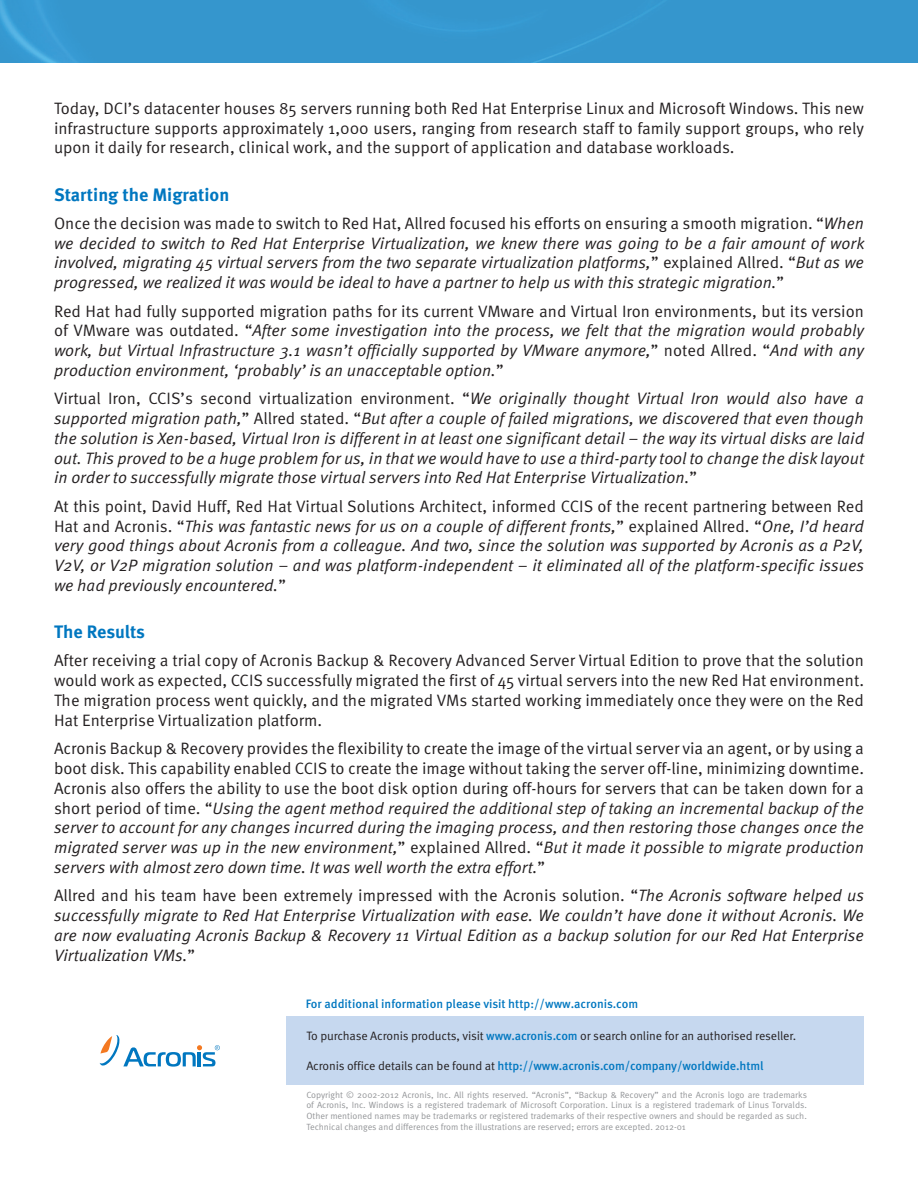
<style>
.page{position:relative;width:918px;height:1188px;background:#fff}
.page>*{position:absolute;margin:0;border:0;box-sizing:border-box;transform-origin:0 0}
.t1{font:700 18px "Meta Pro";color:#0077c0}
.Current_Text{font:italic 16.5px/19.8px "Meta Pro";color:#231f20;text-align:justify}
.Current_Text-2{font:16.5px/19.8px "Meta Pro";color:#231f20;text-align:justify}
.addreses{font:12.15px "Meta Pro";letter-spacing:-.01em;color:#231f20}
.addreses-2{font:500 12.15px "Meta Pro";letter-spacing:-.01em;color:#0077c0}
.body_bold{font:500 12.15px "Meta Pro";color:#0077c0}
.body_text{font:9px/10.8px "Meta Pro";color:#939598;text-align:justify}
.s1{font-style:normal}
.s2{font-style:italic}
.s3{font-weight:500;color:#0077c0}
.s4{font-weight:400;color:#231f20}
</style>
<div class="page">
<div style="left:0;top:0;width:918px;height:62px;background:#3596cd"></div>
<svg style="left:100px;top:1035px;width:120px;height:32px"></svg>
<div style="left:286px;top:1016px;width:578px;height:69px;background:#c6d8ef"></div>
<p class="Current_Text-2" style="left:54px;top:99px;width:812px">Today, DCI’s datacenter houses 85 servers running both Red Hat Enterprise Linux and Microsoft Windows. This new infrastructure supports approximately 1,000 users, ranging from research staff to family support groups, who rely upon it daily for research, clinical work, and the support of application and database workloads.</p>
<p class="t1" style="left:54px;top:183px;width:177px">Starting the Migration</p>
<p class="Current_Text" style="left:54px;top:214px;width:812px"><span class="s1">Once the decision was made to switch to Red Hat, Allred focused his efforts on ensuring a smooth migration. “</span>When we decided to switch to Red Hat Enterprise Virtualization, we knew there was going to be a fair amount of work involved, migrating 45 virtual servers from the two separate virtualization platforms,<span class="s1">” explained Allred. “</span>But as we progressed, we realized it was would be ideal to have a partner to help us with this strategic migration.<span class="s1">”</span></p>
<p class="Current_Text" style="left:54px;top:301px;width:812px"><span class="s1">Red Hat had fully supported migration paths for its current VMware and Virtual Iron environments, but its version of VMware was outdated. “</span>After some investigation into the process, we felt that the migration would probably work, but Virtual Infrastructure 3.1 wasn’t officially supported by VMware anymore,<span class="s1">” noted Allred. “</span>And with any production environment, ‘probably’ is an unacceptable option.<span class="s1">”</span></p>
<p class="Current_Text" style="left:54px;top:389px;width:812px"><span class="s1">Virtual Iron, CCIS’s second virtualization environment. “</span>We originally thought Virtual Iron would also have a supported migration path,<span class="s1">” Allred stated. “</span>But after a couple of failed migrations, we discovered that even though the solution is Xen-based, Virtual Iron is different in at least one significant detail − the way its virtual disks are laid out. This proved to be a huge problem for us, in that we would have to use a third-party tool to change the disk layout in order to successfully migrate those virtual servers into Red Hat Enterprise Virtualization.<span class="s1">”</span></p>
<p class="Current_Text" style="left:54px;top:497px;width:812px"><span class="s1">At this point, David Huff, Red Hat Virtual Solutions Architect, informed CCIS of the recent partnering between Red Hat and Acronis. “</span>This was fantastic news for us on a couple of different fronts,<span class="s1">” explained Allred. “</span>One, I’d heard very good things about Acronis from a colleague. And two, since the solution was supported by Acronis as a P2V, V2V, or V2P migration solution − and was platform-independent − it eliminated all of the platform-specific issues we had previously encountered.<span class="s1">”</span></p>
<p class="t1" style="left:54px;top:620px;width:93px">The Results</p>
<p class="Current_Text-2" style="left:54px;top:651px;width:812px">After receiving a trial copy of Acronis Backup &amp; Recovery Advanced Server Virtual Edition to prove that the solution would work as expected, CCIS successfully migrated the first of 45 virtual servers into the new Red Hat environment.<br>The migration process went quickly, and the migrated VMs started working immediately once they were on the Red Hat Enterprise Virtualization platform.</p>
<p class="Current_Text-2" style="left:54px;top:739px;width:812px">Acronis Backup &amp; Recovery provides the flexibility to create the image of the virtual server via an agent, or by using a boot disk. This capability enabled CCIS to create the image without taking the server off-line, minimizing downtime.<br>Acronis also offers the ability to use the boot disk option during off-hours for servers that can be taken down for a short period of time. “<span class="s2">Using the agent method required the additional step of taking an incremental backup of the server to account for any changes incurred during the imaging process, and then restoring those changes once the migrated server was up in the new environment,</span>” explained Allred. “<span class="s2">But it made it possible to migrate production servers with almost zero down time. It was well worth the extra effort.</span>”</p>
<p class="Current_Text" style="left:54px;top:886px;width:812px"><span class="s1">Allred and his team have been extremely impressed with the Acronis solution. “</span>The Acronis software helped us successfully migrate to Red Hat Enterprise Virtualization with ease. We couldn’t have done it without Acronis. We are now evaluating Acronis Backup &amp; Recovery 11 Virtual Edition as a backup solution for our Red Hat Enterprise Virtualization VMs.<span class="s1">”</span></p>
<p class="body_bold" style="left:306px;top:996px;width:334px">For additional information please visit http://www.acronis.com</p>
<p class="addreses" style="left:306px;top:1029px;width:492px">To purchase Acronis products, visit <span class="s3">www.acronis.com</span> or search online for an authorised reseller.</p>
<p class="addreses-2" style="left:306px;top:1058px;width:459px"><span class="s4">Acronis office details can be found at</span> http://www.acronis.com/company/worldwide.html</p>
<p class="body_text" style="left:306px;top:1089px;width:502px">Copyright © 2002-2012 Acronis, Inc. All rights reserved. “Acronis”, “Backup &amp; Recovery” and the Acronis logo are trademarks of Acronis, Inc. Windows is a registered trademark of Microsoft Corporation. Linux is a registered trademark of Linus Torvalds.<br>Other mentioned names may be trademarks or registered trademarks of their respective owners and should be regarded as such.<br>Technical changes and differences from the illustrations are reserved; errors are excepted. 2012-01</p>
</div>
